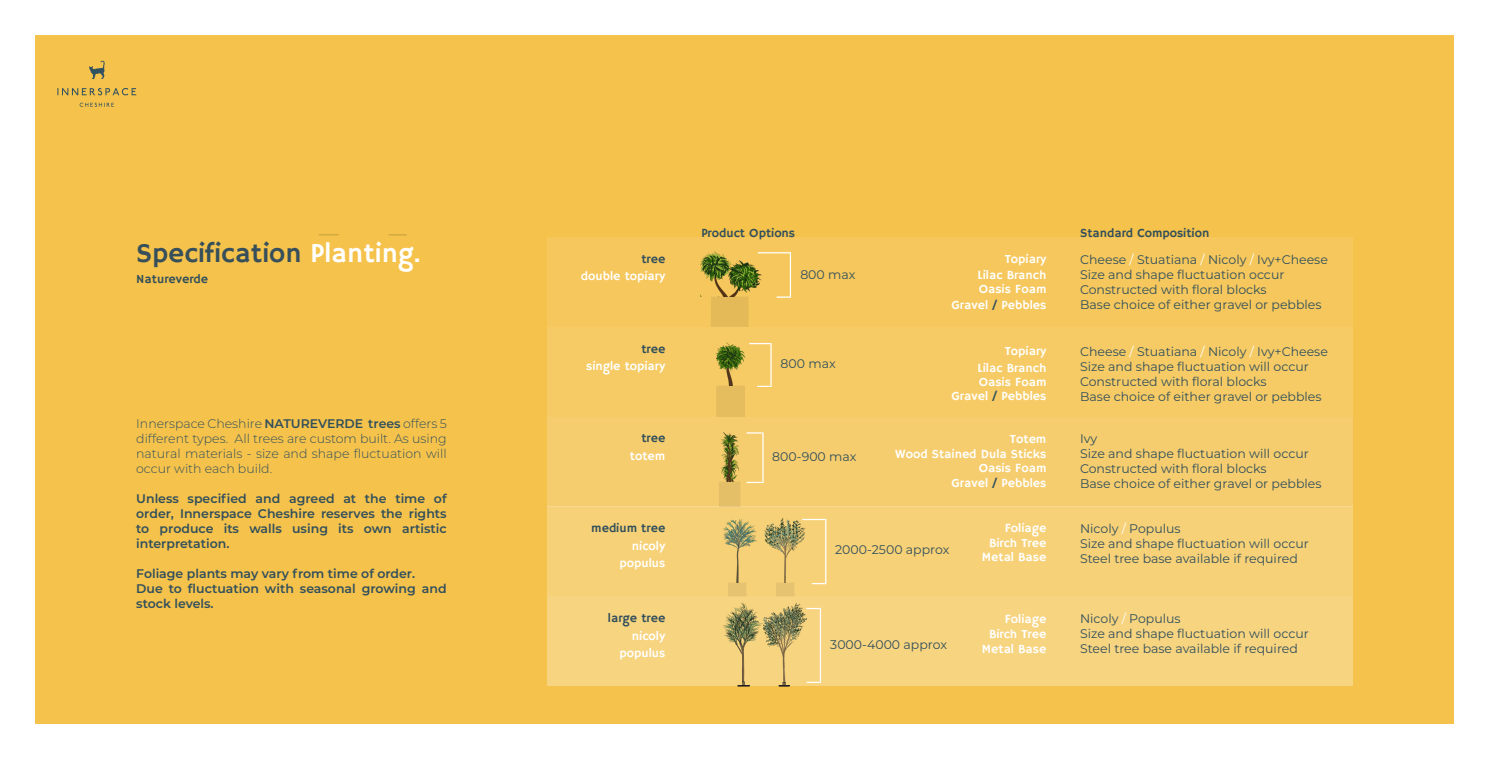
<style>
.page{position:relative;width:1489px;height:759px;background:#fff}
.page>*{position:absolute;margin:0;border:0;box-sizing:border-box;transform-origin:0 0}
.t1{font:27.5px "Hammersmith One";color:#374f5b}
.t2{font:12.5px "Montserrat";color:#314f5c}
.t3{font:12.5px "Hammersmith One";color:#fff}
.t4{font:600 12.5px/15px "Montserrat";color:#314f5c;text-align:justify}
.t5{font:300 12.5px/15px "Montserrat";color:#314f5c;text-align:justify}
.t6{font:12.5px "Hammersmith One";color:#314f5c}
.s1{color:#fff}
.s2{font-weight:600}
.s3{color:#314f5c}
</style>
<div class="page">
<div style="left:35px;top:35px;width:1418px;height:688px;background:#f5c24b"></div>
<div style="left:547px;top:237px;width:806px;height:89px;background:#f5c75c"></div>
<div style="left:547px;top:326px;width:806px;height:90px;background:#f6cb65"></div>
<div style="left:547px;top:416px;width:806px;height:90px;background:#f6cd6e"></div>
<div style="left:547px;top:506px;width:806px;height:90px;background:#f7d177"></div>
<div style="left:547px;top:596px;width:806px;height:89px;background:#f7d480"></div>
<svg style="left:57px;top:88px;width:79px;height:7px"></svg>
<svg style="left:80px;top:103px;width:34px;height:4px"></svg>
<svg style="left:89px;top:61px;width:16px;height:18px"></svg>
<hr style="left:825px;top:518px;width:1px;height:66px;background:#fff">
<hr style="left:770px;top:343px;width:1px;height:44px;background:#fff">
<hr style="left:762px;top:432px;width:1px;height:51px;background:#fff">
<hr style="left:789px;top:253px;width:2px;height:44px;background:#fff">
<hr style="left:819px;top:607px;width:2px;height:75px;background:#fff">
<hr style="left:802px;top:518px;width:23px;height:2px;background:#fff">
<svg style="left:749px;top:343px;width:21px;height:1px"></svg>
<hr style="left:757px;top:252px;width:34px;height:1px;background:#fff">
<svg style="left:807px;top:607px;width:13px;height:2px"></svg>
<svg style="left:811px;top:583px;width:14px;height:1px"></svg>
<svg style="left:757px;top:385px;width:13px;height:2px"></svg>
<svg style="left:746px;top:481px;width:16px;height:2px"></svg>
<svg style="left:746px;top:432px;width:16px;height:1px"></svg>
<svg style="left:776px;top:296px;width:13px;height:1px"></svg>
<svg style="left:807px;top:681px;width:12px;height:1px"></svg>
<div style="left:711px;top:297px;width:37px;height:29px;background:#e4b957"></div>
<img style="left:716px;top:342px;width:30px;height:43px">
<div style="left:716px;top:386px;width:28px;height:30px;background:#e5bd5f"></div>
<img style="left:700px;top:251px;width:64px;height:45px">
<img style="left:723px;top:518px;width:34px;height:64px">
<img style="left:764px;top:518px;width:41px;height:64px">
<div style="left:719px;top:482px;width:21px;height:24px;background:#e5bf67"></div>
<svg style="left:389px;top:234px;width:17px;height:1px"></svg>
<svg style="left:319px;top:234px;width:19px;height:1px"></svg>
<img style="left:723px;top:602px;width:39px;height:79px">
<img style="left:763px;top:603px;width:44px;height:79px">
<svg style="left:779px;top:682px;width:10px;height:4px"></svg>
<svg style="left:737px;top:681px;width:12px;height:5px"></svg>
<div style="left:728px;top:583px;width:18px;height:12px;background:#e6c370"></div>
<div style="left:776px;top:583px;width:18px;height:12px;background:#e6c370"></div>
<img style="left:721px;top:432px;width:19px;height:49px">
<p class="t1" style="left:136px;top:237px;width:286px">Specification <span class="s1">Planting.</span></p>
<p class="t6" style="left:136px;top:272px;width:73px">Natureverde</p>
<p class="t5" style="left:136px;top:415px;width:312px">Innerspace Cheshire <span class="s2">NATUREVERDE trees</span> offers 5 different types. All trees are custom built. As using natural materials - size and shape fluctuation will occur with each build.</p>
<p class="t4" style="left:136px;top:490px;width:312px">Unless specified and agreed at the time of order, Innerspace Cheshire reserves the rights to produce its walls using its own artistic interpretation.</p>
<p class="t4" style="left:136px;top:565px;width:280px">Foliage plants may vary from time of order.</p>
<p class="t4" style="left:136px;top:580px;width:312px">Due to fluctuation with seasonal growing and stock levels.</p>
<p class="t6" style="left:701px;top:225px;width:95px">Product Options</p>
<p class="t6" style="left:1080px;top:225px;width:131px">Standard Composition</p>
<p class="t6" style="left:641px;top:251px;width:25px">tree</p>
<p class="t3" style="left:581px;top:269px;width:86px">double topiary</p>
<p class="t2" style="left:800px;top:265px;width:57px">800 max</p>
<p class="t3" style="left:1004px;top:251px;width:43px">Topiary</p>
<p class="t3" style="left:977px;top:267px;width:70px">Lilac Branch</p>
<p class="t3" style="left:978px;top:281px;width:69px">Oasis Foam</p>
<p class="t3" style="left:951px;top:297px;width:96px">Gravel <span class="s3">/</span> Pebbles</p>
<p class="t2" style="left:1080px;top:250px;width:249px">Cheese <span class="s1">/</span> Stuatiana <span class="s1">/</span> Nicoly <span class="s1">/</span> Ivy+Cheese</p>
<p class="t2" style="left:1080px;top:265px;width:206px">Size and shape fluctuation occur</p>
<p class="t2" style="left:1080px;top:280px;width:188px">Constructed with floral blocks</p>
<p class="t2" style="left:1080px;top:295px;width:243px">Base choice of either gravel or pebbles</p>
<p class="t6" style="left:641px;top:341px;width:25px">tree</p>
<p class="t3" style="left:586px;top:359px;width:81px">single topiary</p>
<p class="t2" style="left:780px;top:354px;width:57px">800 max</p>
<p class="t3" style="left:1004px;top:344px;width:43px">Topiary</p>
<p class="t3" style="left:977px;top:360px;width:70px">Lilac Branch</p>
<p class="t3" style="left:978px;top:374px;width:69px">Oasis Foam</p>
<p class="t3" style="left:951px;top:389px;width:96px">Gravel <span class="s3">/</span> Pebbles</p>
<p class="t2" style="left:1080px;top:343px;width:249px">Cheese <span class="s1">/</span> Stuatiana <span class="s1">/</span> Nicoly <span class="s1">/</span> Ivy+Cheese</p>
<p class="t2" style="left:1080px;top:358px;width:230px">Size and shape fluctuation will occur</p>
<p class="t2" style="left:1080px;top:373px;width:188px">Constructed with floral blocks</p>
<p class="t2" style="left:1080px;top:388px;width:243px">Base choice of either gravel or pebbles</p>
<p class="t6" style="left:641px;top:431px;width:25px">tree</p>
<p class="t3" style="left:630px;top:448px;width:37px">totem</p>
<p class="t6" style="left:591px;top:521px;width:76px">medium tree</p>
<p class="t3" style="left:632px;top:538px;width:35px">nicoly</p>
<p class="t3" style="left:619px;top:556px;width:47px">populus</p>
<p class="t2" style="left:772px;top:447px;width:86px">800-900 max</p>
<p class="t3" style="left:1009px;top:431px;width:38px">Totem</p>
<p class="t3" style="left:895px;top:446px;width:153px">Wood Stained Dula Sticks</p>
<p class="t3" style="left:978px;top:461px;width:69px">Oasis Foam</p>
<p class="t3" style="left:951px;top:475px;width:96px">Gravel <span class="s3">/</span> Pebbles</p>
<p class="t2" style="left:835px;top:541px;width:116px">2000-2500 approx</p>
<p class="t3" style="left:1004px;top:520px;width:43px">Foliage</p>
<p class="t3" style="left:989px;top:535px;width:59px">Birch Tree</p>
<p class="t3" style="left:981px;top:550px;width:66px">Metal Base</p>
<p class="t2" style="left:1080px;top:429px;width:19px">Ivy</p>
<p class="t2" style="left:1080px;top:444px;width:230px">Size and shape fluctuation will occur</p>
<p class="t2" style="left:1080px;top:459px;width:188px">Constructed with floral blocks</p>
<p class="t2" style="left:1080px;top:474px;width:243px">Base choice of either gravel or pebbles</p>
<p class="t2" style="left:1080px;top:519px;width:102px">Nicoly <span class="s1">/</span> Populus</p>
<p class="t2" style="left:1080px;top:534px;width:230px">Size and shape fluctuation will occur</p>
<p class="t2" style="left:1080px;top:549px;width:219px">Steel tree base available if required</p>
<p class="t6" style="left:608px;top:610px;width:59px">large tree</p>
<p class="t3" style="left:632px;top:628px;width:35px">nicoly</p>
<p class="t3" style="left:619px;top:645px;width:47px">populus</p>
<p class="t2" style="left:830px;top:635px;width:118px">3000-4000 approx</p>
<p class="t3" style="left:1004px;top:611px;width:43px">Foliage</p>
<p class="t3" style="left:989px;top:626px;width:59px">Birch Tree</p>
<p class="t3" style="left:981px;top:641px;width:66px">Metal Base</p>
<p class="t2" style="left:1080px;top:609px;width:102px">Nicoly <span class="s1">/</span> Populus</p>
<p class="t2" style="left:1080px;top:624px;width:230px">Size and shape fluctuation will occur</p>
<p class="t2" style="left:1080px;top:639px;width:219px">Steel tree base available if required</p>
</div>
